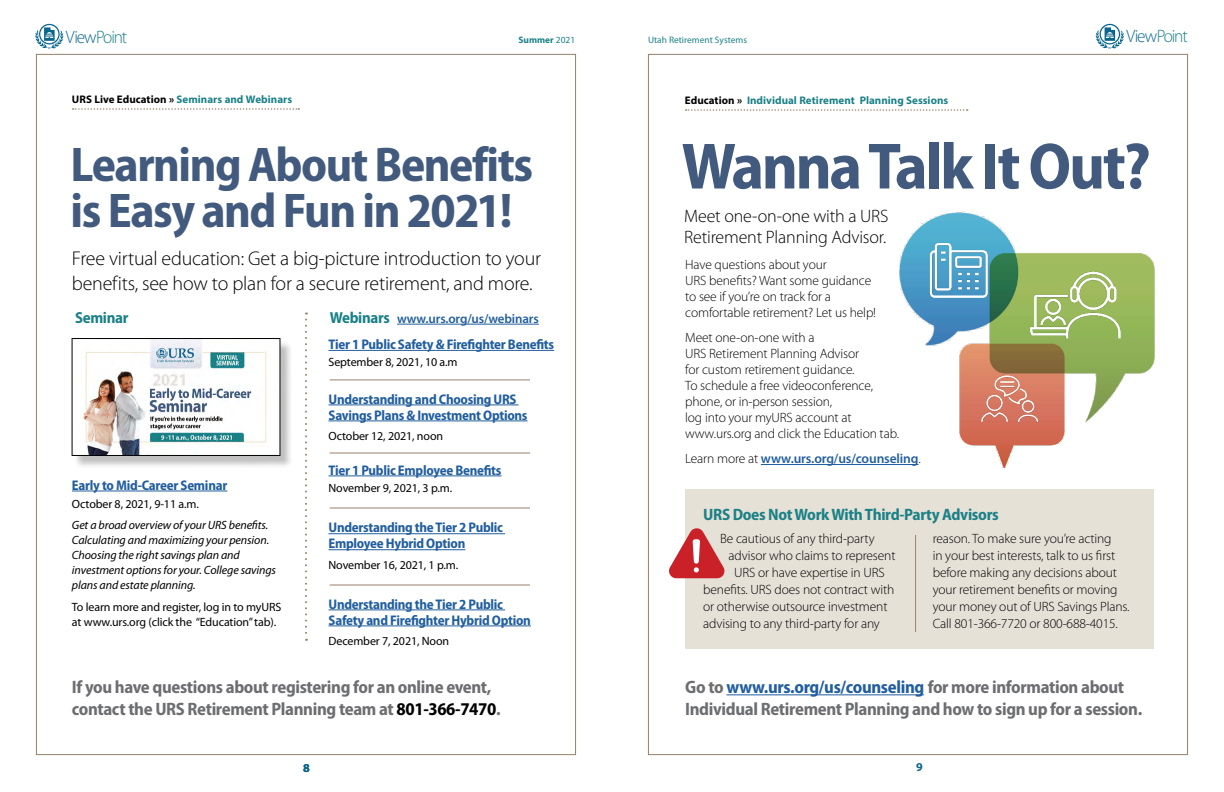
<style>
.page{position:relative;width:1224px;height:792px;background:#fff}
.page>*{position:absolute;margin:0;border:0;box-sizing:border-box;transform-origin:0 0}
.t1{font:700 semi-condensed 66px "Myriad Pro";letter-spacing:-.035em;color:#415a7d}
.t2{font:700 semi-condensed 49px/46px "Myriad Pro";letter-spacing:-.03em;color:#415a7d}
.t3{font:300 20px/25px "Myriad Pro";letter-spacing:-.01em;color:#000}
.t4{font:700 semi-condensed 18px/22px "Myriad Pro";letter-spacing:-.02em;color:#6d6e71}
.t5{font:300 18px/21px "Myriad Pro";letter-spacing:-.01em;color:#000}
.t6{font:300 18px "Myriad Pro";letter-spacing:-.06em;color:#1b8187;scale:.96 1}
.t7{font:700 semi-condensed 16.5px "Myriad Pro";letter-spacing:-.02em;color:#1b8187}
.t8{font:700 semi-condensed 16px "Myriad Pro";letter-spacing:-.02em;color:#1b8187}
.t9{font:700 semi-condensed 14px/16px "Myriad Pro";letter-spacing:-.02em;color:#215e9e}
.t10{font:300 13.5px/16px "Myriad Pro";letter-spacing:-.01em;color:#000}
.t11{font:600 13.5px "Myriad Pro";letter-spacing:-.01em;color:#215e9e}
.t12{font:600 13px "Myriad Pro";letter-spacing:-.01em;color:#215e9e}
.t13{font:12px/15px "Myriad Pro";letter-spacing:-.01em;color:#000}
.t14{font:italic 12px/15px "Myriad Pro";letter-spacing:-.01em;color:#000}
.t15{font:700 12px "Myriad Pro";color:#0b668e}
.t16{font:700 11px "Myriad Pro";color:#1b8187}
.t17{font:9.4px "Myriad Pro";color:#1b8187}
.t18{font:700 9.4px "Myriad Pro";color:#1b8187}
.s1{color:#0b668e}
.s2{font-weight:400}
.s3{color:#000}
.s4{font-weight:300;color:#000}
.s5{color:#215e9e}
</style>
<div class="page">
<svg style="left:73px;top:108px;width:226px;height:2px"></svg>
<svg style="left:305px;top:320px;width:2px;height:321px"></svg>
<hr style="left:330px;top:508px;width:200px;height:1px;background:#98816a">
<hr style="left:330px;top:453px;width:200px;height:1px;background:#98816a">
<hr style="left:330px;top:380px;width:200px;height:1px;background:#98816a">
<hr style="left:330px;top:585px;width:200px;height:1px;background:#98816a">
<hr style="left:72px;top:491px;width:155px;height:1px;background:#215e9e">
<hr style="left:329px;top:350px;width:225px;height:1px;background:#215e9e">
<hr style="left:329px;top:476px;width:173px;height:1px;background:#215e9e">
<hr style="left:329px;top:610px;width:176px;height:1px;background:#215e9e">
<hr style="left:329px;top:626px;width:202px;height:1px;background:#215e9e">
<hr style="left:329px;top:533px;width:176px;height:1px;background:#215e9e">
<hr style="left:329px;top:549px;width:136px;height:1px;background:#215e9e">
<hr style="left:329px;top:405px;width:190px;height:1px;background:#215e9e">
<hr style="left:329px;top:421px;width:199px;height:1px;background:#215e9e">
<div style="left:74px;top:340px;width:219px;height:128px;background:#000;opacity:.25"></div>
<img style="left:74px;top:340px;width:204px;height:114px">
<div style="left:72px;top:338px;width:208px;height:118px;border:1px solid #000"></div>
<svg style="left:35px;top:24px;width:28px;height:25px"></svg>
<svg style="left:1096px;top:24px;width:28px;height:25px"></svg>
<svg style="left:686px;top:109px;width:282px;height:2px"></svg>
<hr style="left:761px;top:464px;width:157px;height:1px;background:#215e9e">
<hr style="left:726px;top:694px;width:198px;height:1px;background:#215e9e">
<div style="left:685px;top:490px;width:468px;height:159px;background:#e6e1d7"></div>
<hr style="left:915px;top:535px;width:1px;height:97px;background:#98816a">
<svg style="left:669px;top:528px;width:56px;height:50px"></svg>
<img style="left:899px;top:211px;width:256px;height:256px">
<img style="left:1028px;top:264px;width:99px;height:79px">
<img style="left:913px;top:233px;width:88px;height:78px">
<img style="left:973px;top:369px;width:74px;height:61px">
<hr style="left:397px;top:324px;width:142px;height:1px;background:#215e9e">
<h3 class="t6" style="left:66px;top:26px;width:65px"><span class="s1">View</span>Point</h3>
<p class="t18" style="left:519px;top:34px;width:58px">Summer <span class="s2">2021</span></p>
<p class="t16" style="left:72px;top:92px;width:222px"><span class="s3">URS Live Education »</span> Seminars and Webinars</p>
<h2 class="t2" style="left:71px;top:142px;width:464px">Learning About Benefits is Easy and Fun in 2021!</h2>
<h3 class="t3" style="left:72px;top:246px;width:471px">Free virtual education: Get a big-picture introduction to your benefits, see how to plan for a secure retirement, and more.</h3>
<p class="t8" style="left:75px;top:309px;width:55px">Seminar</p>
<p class="t8" style="left:330px;top:309px;width:62px">Webinars</p>
<p class="t12" style="left:397px;top:310px;width:143px">www.urs.org/us/webinars</p>
<p class="t9" style="left:329px;top:336px;width:227px">Tier 1 Public Safety &amp; Firefighter Benefits</p>
<p class="t13" style="left:329px;top:355px;width:131px">September 8, 2021, 10 a.m</p>
<p class="t9" style="left:329px;top:391px;width:201px">Understanding and Choosing URS<br>Savings Plans &amp; Investment Options</p>
<p class="t13" style="left:329px;top:428px;width:116px">October 12, 2021, noon</p>
<p class="t9" style="left:72px;top:477px;width:157px">Early to Mid-Career Seminar</p>
<p class="t13" style="left:72px;top:496px;width:128px">October 8, 2021, 9-11 a.m.</p>
<p class="t14" style="left:72px;top:518px;width:206px">Get a broad overview of your URS benefits.<br>Calculating and maximizing your pension.<br>Choosing the right savings plan and investment options for your. College savings plans and estate planning.</p>
<p class="t13" style="left:72px;top:599px;width:211px">To learn more and register, log in to myURS at www.urs.org (click the “Education” tab).</p>
<p class="t9" style="left:329px;top:462px;width:175px">Tier 1 Public Employee Benefits</p>
<p class="t13" style="left:329px;top:480px;width:125px">November 9, 2021, 3 p.m.</p>
<p class="t9" style="left:329px;top:520px;width:176px">Understanding the Tier 2 Public<br>Employee Hybrid Option</p>
<p class="t13" style="left:329px;top:557px;width:131px">November 16, 2021, 1 p.m.</p>
<p class="t9" style="left:329px;top:596px;width:204px">Understanding the Tier 2 Public<br>Safety and Firefighter Hybrid Option</p>
<p class="t13" style="left:329px;top:633px;width:122px">December 7, 2021, Noon</p>
<h3 class="t4" style="left:72px;top:676px;width:430px">If you have questions about registering for an online event, contact the URS Retirement Planning team at <span class="s3">801-366-7470</span>.</h3>
<p class="t17" style="left:648px;top:34px;width:101px">Utah Retirement Systems</p>
<h3 class="t6" style="left:1126px;top:25px;width:65px"><span class="s1">View</span>Point</h3>
<p class="t16" style="left:685px;top:93px;width:265px"><span class="s3">Education »</span> Individual Retirement Planning Sessions</p>
<h1 class="t1" style="left:682px;top:129px;width:471px">Wanna Talk It Out?</h1>
<h3 class="t5" style="left:684px;top:205px;width:206px">Meet one-on-one with a URS<br>Retirement Planning Advisor.</h3>
<p class="t10" style="left:685px;top:257px;width:192px">Have questions about your<br>URS benefits? Want some guidance to see if you’re on track for a comfortable retirement? Let us help!</p>
<p class="t10" style="left:685px;top:330px;width:215px">Meet one-on-one with a<br>URS Retirement Planning Advisor<br>for custom retirement guidance.<br>To schedule a free videoconference, phone, or in-person session,<br>log into your myURS account at www.urs.org and click the Education tab.</p>
<p class="t11" style="left:685px;top:450px;width:237px"><span class="s4">Learn more at</span> www.urs.org/us/counseling<span class="s4">.</span></p>
<p class="t7" style="left:703px;top:505px;width:297px">URS Does Not Work With Third-Party Advisors</p>
<p class="t10" style="left:720px;top:531px;width:156px">Be cautious of any third-party</p>
<p class="t10" style="left:729px;top:548px;width:168px">advisor who claims to represent</p>
<p class="t10" style="left:734px;top:564px;width:152px">URS or have expertise in URS</p>
<p class="t10" style="left:703px;top:581px;width:193px">benefits. URS does not contract with</p>
<p class="t10" style="left:703px;top:598px;width:186px">or otherwise outsource investment</p>
<p class="t10" style="left:703px;top:615px;width:178px">advising to any third-party for any</p>
<p class="t10" style="left:933px;top:530px;width:198px;line-height:17px">reason. To make sure you’re acting<br>in your best interests, talk to us first before making any decisions about your retirement benefits or moving your money out of URS Savings Plans.<br>Call 801-366-7720 or 800-688-4015.</p>
<h3 class="t4" style="left:685px;top:676px;width:459px">Go to <span class="s5">www.urs.org/us/counseling</span> for more information about<br>Individual Retirement Planning and how to sign up for a session.</h3>
<p class="t15" style="left:303px;top:760px;width:8px">8</p>
<p class="t15" style="left:916px;top:759px;width:8px">9</p>
</div>
